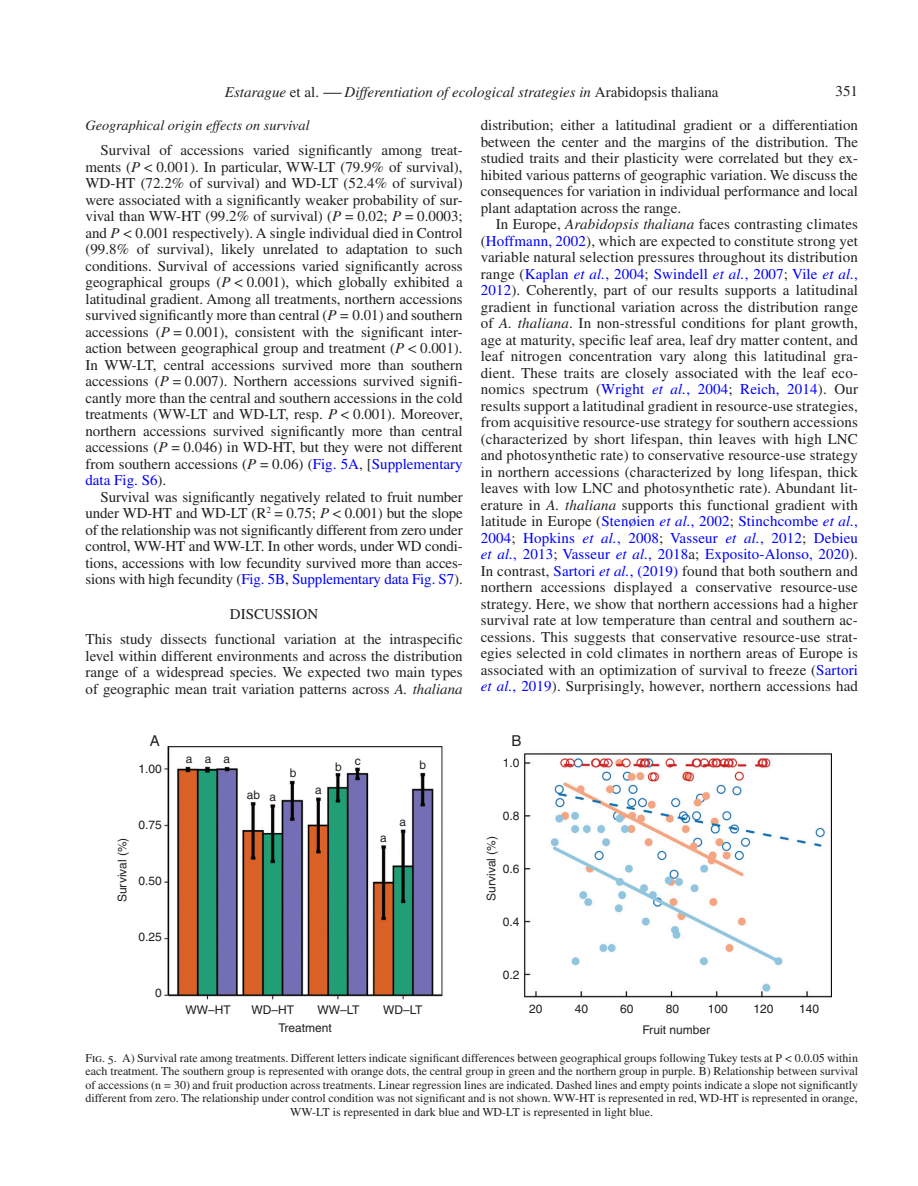
<style>
.page{position:relative;width:918px;height:1186px;background:#fff}
.page>*{position:absolute;margin:0;border:0;box-sizing:border-box;transform-origin:0 0}
.t1{font:15px/16.5px "Times LT Std";color:#231f20;text-align:justify}
.t2{font:italic 15px "Times LT Std";color:#231f20}
.t3{font:15px "Helvetica";color:#231f20}
.t4{font:italic 14.25px "Times LT Std";color:#231f20}
.t5{font:12px/13.5px "Times LT Std";color:#231f20;text-align:center}
.t6{font:12px "Helvetica";color:#231f20}
.s1{font-style:normal}
.s2{font-family:"Gandhari Unicode"}
.s3{font-style:italic}
.s4{color:#00f}
.s5{font-style:italic;color:#00f}
</style>
<div class="page">
<img style="left:163px;top:746px;width:669px;height:254px">
<p class="t2" style="left:225px;top:84px;width:495px">Estarague <span class="s1">et al.</span> <span class="s2">―</span> Differentiation of ecological strategies in <span class="s1">Arabidopsis thaliana</span></p>
<p class="t1" style="left:836px;top:83px;width:24px">351</p>
<p class="t4" style="left:86px;top:117px;width:226px">Geographical origin effects on survival</p>
<p class="t1" style="left:85px;top:142px;width:379px;text-indent:15px">Survival of accessions varied significantly among treat&shy;ments (<span class="s3">P</span> &lt; 0.001). In particular, WW-LT (79.9% of survival), WD-HT (72.2% of survival) and WD-LT (52.4% of survival) were associated with a significantly weaker probability of sur&shy;vival than WW-HT (99.2% of survival) (<span class="s3">P</span> = 0.02; <span class="s3">P</span> = 0.0003; and <span class="s3">P</span> &lt; 0.001 respectively). A single individual died in Control (99.8% of survival), likely unrelated to adaptation to such conditions. Survival of accessions varied significantly across geographical groups (<span class="s3">P</span> &lt; 0.001), which globally exhibited a latitudinal gradient. Among all treatments, northern accessions survived significantly more than central (<span class="s3">P</span> = 0.01) and southern accessions (<span class="s3">P</span> = 0.001), consistent with the significant inter&shy;action between geographical group and treatment (<span class="s3">P</span> &lt; 0.001).<br>In WW-LT, central accessions survived more than southern accessions (<span class="s3">P</span> = 0.007). Northern accessions survived signifi&shy;cantly more than the central and southern accessions in the cold treatments (WW-LT and WD-LT, resp. <span class="s3">P</span> &lt; 0.001). Moreover, northern accessions survived significantly more than central accessions (<span class="s3">P</span> = 0.046) in WD-HT, but they were not different from southern accessions (<span class="s3">P</span> = 0.06) (<span class="s4">Fig. 5A</span>, [<span class="s4">Supplementary data Fig. S6</span>).</p>
<p class="t1" style="left:85px;top:488px;width:379px;text-indent:15px">Survival was significantly negatively related to fruit number under WD-HT and WD-LT (R<sup>2</sup> = 0.75; <span class="s3">P</span> &lt; 0.001) but the slope of the relationship was not significantly different from zero under control, WW-HT and WW-LT. In other words, under WD condi&shy;tions, accessions with low fecundity survived more than acces&shy;sions with high fecundity (<span class="s4">Fig. 5B</span>, <span class="s4">Supplementary data Fig. S7</span>).</p>
<p class="t1" style="left:86px;top:601px;width:379px;line-height:25.5px;text-align:center">DISCUSSION<br>This study dissects functional variation at the intraspecific</p>
<p class="t1" style="left:86px;top:647px;width:379px">level within different environments and across the distribution range of a widespread species. We expected two main types of geographic mean trait variation patterns across <span class="s3">A. thaliana</span></p>
<p class="t1" style="left:481px;top:117px;width:379px">distribution; either a latitudinal gradient or a differentiation between the center and the margins of the distribution. The studied traits and their plasticity were correlated but they ex&shy;hibited various patterns of geographic variation. We discuss the consequences for variation in individual performance and local plant adaptation across the range.</p>
<p class="t1" style="left:481px;top:216px;width:379px;text-indent:15px">In Europe, <span class="s3">Arabidopsis thaliana</span> faces contrasting climates (<span class="s4">Hoffmann, 2002</span>), which are expected to constitute strong yet variable natural selection pressures throughout its distribution range (<span class="s4">Kaplan</span> <span class="s5">et al.</span><span class="s4">, 2004</span>; <span class="s4">Swindell</span> <span class="s5">et al.</span><span class="s4">, 2007</span>; <span class="s4">Vile</span> <span class="s5">et al.</span><span class="s4">, 2012</span>). Coherently, part of our results supports a latitudinal gradient in functional variation across the distribution range of <span class="s3">A. thaliana</span>. In non-stressful conditions for plant growth, age at maturity, specific leaf area, leaf dry matter content, and leaf nitrogen concentration vary along this latitudinal gra&shy;dient. These traits are closely associated with the leaf eco&shy;nomics spectrum (<span class="s4">Wright</span> <span class="s5">et al.</span><span class="s4">, 2004</span>; <span class="s4">Reich, 2014</span>). Our results support a latitudinal gradient in resource-use strategies, from acquisitive resource-use strategy for southern accessions (characterized by short lifespan, thin leaves with high LNC and photosynthetic rate) to conservative resource-use strategy in northern accessions (characterized by long lifespan, thick leaves with low LNC and photosynthetic rate). Abundant lit&shy;erature in <span class="s3">A. thaliana</span> supports this functional gradient with latitude in Europe (<span class="s4">Stenøien</span> <span class="s5">et al.</span><span class="s4">, 2002</span>; <span class="s4">Stinchcombe</span> <span class="s5">et al.</span><span class="s4">, 2004</span>; <span class="s4">Hopkins</span> <span class="s5">et al.</span><span class="s4">, 2008</span>; <span class="s4">Vasseur</span> <span class="s5">et al.</span><span class="s4">, 2012</span>; <span class="s4">Debieu </span><span class="s5">et al.</span><span class="s4">, 2013</span>; <span class="s4">Vasseur</span> <span class="s5">et al.</span><span class="s4">, 2018</span>a; <span class="s4">Exposito-Alonso, 2020</span>).<br>In contrast, <span class="s4">Sartori</span> <span class="s5">et al.</span><span class="s4">, (2019)</span> found that both southern and northern accessions displayed a conservative resource-use strategy. Here, we show that northern accessions had a higher survival rate at low temperature than central and southern ac&shy;cessions. This suggests that conservative resource-use strat&shy;egies selected in cold climates in northern areas of Europe is associated with an optimization of survival to freeze (<span class="s4">Sartori </span><span class="s5">et al.</span><span class="s4">, 2019</span>). Surprisingly, however, northern accessions had</p>
<p class="t3" style="left:150px;top:732px;width:12px">A</p>
<p class="t3" style="left:511px;top:732px;width:12px">B</p>
<p class="t6" style="left:139px;top:762px;width:25px">1.00</p>
<p class="t6" style="left:139px;top:818px;width:25px">0.75</p>
<p class="t6" style="left:186px;top:752px;width:46px">aaa</p>
<p class="t6" style="left:247px;top:788px;width:15px">ab</p>
<p class="t6" style="left:270px;top:790px;width:8px">a</p>
<p class="t6" style="left:290px;top:765px;width:8px">b</p>
<p class="t6" style="left:315px;top:783px;width:8px">a</p>
<p class="t6" style="left:355px;top:754px;width:7px">c</p>
<p class="t6" style="left:335px;top:759px;width:8px">b</p>
<p class="t6" style="left:420px;top:758px;width:8px">b</p>
<p class="t6" style="left:400px;top:815px;width:8px">a</p>
<p class="t6" style="left:503px;top:756px;width:18px">1.0</p>
<p class="t6" style="left:503px;top:809px;width:18px">0.8</p>
<p class="t6" style="left:380px;top:830px;width:8px">a</p>
<p class="t6" style="left:115px;top:902px;width:66px;rotate:-90deg">Survival (%)</p>
<p class="t6" style="left:484px;top:901px;width:66px;rotate:-90deg">Survival (%)</p>
<p class="t6" style="left:503px;top:862px;width:18px">0.6</p>
<p class="t6" style="left:139px;top:874px;width:25px">0.50</p>
<p class="t6" style="left:139px;top:930px;width:25px">0.25</p>
<p class="t6" style="left:155px;top:986px;width:8px">0</p>
<p class="t6" style="left:186px;top:1003px;width:47px">WW–HT</p>
<p class="t6" style="left:252px;top:1003px;width:44px">WD–HT</p>
<p class="t6" style="left:318px;top:1003px;width:44px">WW–LT</p>
<p class="t6" style="left:383px;top:1003px;width:41px">WD–LT</p>
<p class="t6" style="left:278px;top:1021px;width:55px">Treatment</p>
<p class="t6" style="left:503px;top:915px;width:18px">0.4</p>
<p class="t6" style="left:503px;top:968px;width:18px">0.2</p>
<p class="t6" style="left:529px;top:1001px;width:15px">20</p>
<p class="t6" style="left:575px;top:1001px;width:15px">40</p>
<p class="t6" style="left:620px;top:1001px;width:15px">60</p>
<p class="t6" style="left:666px;top:1001px;width:15px">80</p>
<p class="t6" style="left:708px;top:1001px;width:22px">100</p>
<p class="t6" style="left:753px;top:1001px;width:22px">120</p>
<p class="t6" style="left:799px;top:1001px;width:22px">140</p>
<p class="t6" style="left:642px;top:1022px;width:69px">Fruit number</p>
<p class="t5" style="left:86px;top:1051px;width:774px">Fig. 5. A) Survival rate among treatments. Different letters indicate significant differences between geographical groups following Tukey tests at P &lt; 0.0.05 within each treatment. The southern group is represented with orange dots, the central group in green and the northern group in purple. B) Relationship between survival of accessions (n = 30) and fruit production across treatments. Linear regression lines are indicated. Dashed lines and empty points indicate a slope not significantly different from zero. The relationship under control condition was not significant and is not shown. WW-HT is represented in red, WD-HT is represented in orange, WW-LT is represented in dark blue and WD-LT is represented in light blue.</p>
</div>
